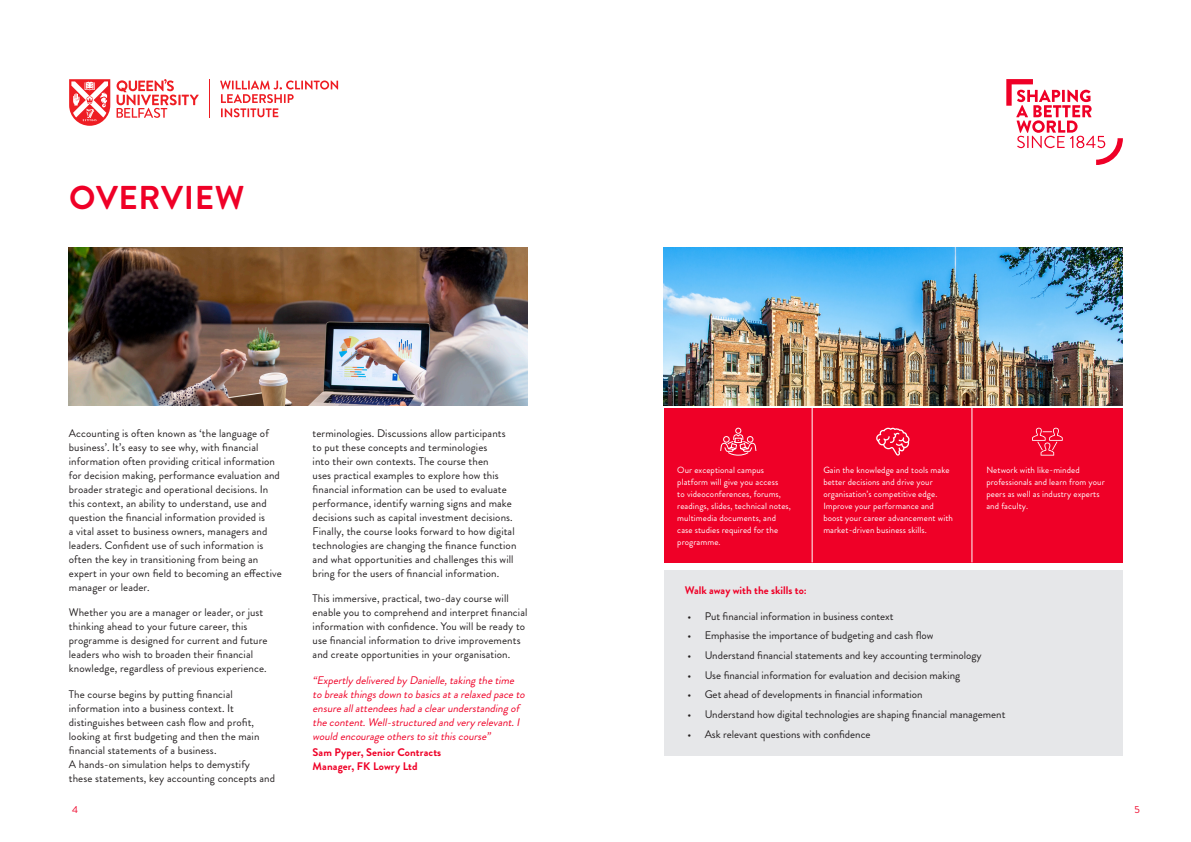
<style>
.page{position:relative;width:1191px;height:842px;background:#fff}
.page>*{position:absolute;margin:0;border:0;box-sizing:border-box;transform-origin:0 0}
.t1{font:700 33px "Brandon Grotesque";letter-spacing:.02em;color:#ef0027}
.t2{font:11px/14px "Brandon Grotesque";letter-spacing:.01em;color:#231f20}
.t3{font:italic 11px/14px "Brandon Grotesque";color:#ef0027}
.t4{font:700 11px/14px "Brandon Grotesque";letter-spacing:.01em;color:#ef0027}
.t5{font:10.1px "Brandon Grotesque";color:#ef0027}
.t6{font:9px/12px "Brandon Grotesque";letter-spacing:.01em;color:#fff}
</style>
<div class="page">
<div style="left:664px;top:570px;width:458px;height:185px;background:#e6e7e9"></div>
<img style="left:664px;top:247px;width:458px;height:158px">
<div style="left:664px;top:408px;width:458px;height:154px;background:#ef0027"></div>
<hr style="left:811px;top:408px;width:1px;height:154px;background:#fff">
<hr style="left:971px;top:408px;width:1px;height:154px;background:#fff">
<svg style="left:1006px;top:79px;width:117px;height:86px"></svg>
<hr style="left:210px;top:79px;width:1px;height:39px;background:#ee1d23">
<svg style="left:117px;top:79px;width:82px;height:39px"></svg>
<svg style="left:69px;top:79px;width:41px;height:47px"></svg>
<svg style="left:220px;top:81px;width:118px;height:36px"></svg>
<img style="left:69px;top:247px;width:458px;height:158px">
<svg style="left:1032px;top:428px;width:30px;height:28px"></svg>
<svg style="left:876px;top:427px;width:33px;height:29px"></svg>
<svg style="left:720px;top:427px;width:37px;height:29px"></svg>
<p class="t1" style="left:69px;top:174px;width:177px">OVERVIEW</p>
<p class="t2" style="left:69px;top:426px;width:214px">Accounting is often known as ‘the language of business’. It’s easy to see why, with financial information often providing critical information for decision making, performance evaluation and broader strategic and operational decisions. In this context, an ability to understand, use and question the financial information provided is<br>a vital asset to business owners, managers and leaders. Confident use of such information is often the key in transitioning from being an expert in your own field to becoming an effective manager or leader.</p>
<p class="t2" style="left:69px;top:606px;width:200px">Whether you are a manager or leader, or just thinking ahead to your future career, this programme is designed for current and future leaders who wish to broaden their financial knowledge, regardless of previous experience.</p>
<p class="t2" style="left:69px;top:687px;width:208px">The course begins by putting financial information into a business context. It distinguishes between cash flow and profit, looking at first budgeting and then the main financial statements of a business.<br>A hands-on simulation helps to demystify these statements, key accounting concepts and</p>
<p class="t2" style="left:313px;top:426px;width:205px">terminologies. Discussions allow participants to put these concepts and terminologies<br>into their own contexts. The course then<br>uses practical examples to explore how this financial information can be used to evaluate performance, identify warning signs and make decisions such as capital investment decisions.<br>Finally, the course looks forward to how digital technologies are changing the finance function and what opportunities and challenges this will bring for the users of financial information.</p>
<p class="t2" style="left:313px;top:592px;width:216px">This immersive, practical, two-day course will enable you to comprehend and interpret financial information with confidence. You will be ready to use financial information to drive improvements and create opportunities in your organisation.</p>
<p class="t3" style="left:313px;top:673px;width:216px">“Expertly delivered by Danielle,takingthetime to breakthingsdown to basicsatarelaxed paceto ensureallattendeeshad aclearunderstandingof thecontent.Well-structured and very relevant.I would encourageothersto sitthiscourse”</p>
<p class="t4" style="left:313px;top:746px;width:130px">Sam Pyper, Senior Contracts<br>Manager, FK Lowry Ltd</p>
<p class="t6" style="left:677px;top:464px;width:115px">Our exceptional campus platform will give you access<br>to videoconferences, forums, readings, slides, technical notes, multimedia documents, and case studies required for the programme.</p>
<p class="t6" style="left:823px;top:464px;width:131px">Gain the knowledge and tools make better decisions and drive your organisation’s competitive edge.<br>Improve your performance and boost your career advancement with market-driven business skills.</p>
<p class="t6" style="left:986px;top:464px;width:120px">Network with like-minded professionals and learn from your peers as well as industry experts and faculty.</p>
<p class="t4" style="left:685px;top:584px;width:123px">Walk away with the skills to:</p>
<p class="t2" style="left:687px;top:609px;width:207px">• Put financial information in business context</p>
<p class="t2" style="left:687px;top:629px;width:247px">• Emphasise the importance of budgeting and cash flow</p>
<p class="t2" style="left:687px;top:648px;width:295px">• Understand financial statements and key accounting terminology</p>
<p class="t2" style="left:687px;top:668px;width:274px">• Use financial information for evaluation and decision making</p>
<p class="t2" style="left:687px;top:688px;width:236px">• Get ahead of developments in financial information</p>
<p class="t2" style="left:687px;top:707px;width:319px">• Understand how digital technologies are shaping financial management</p>
<p class="t2" style="left:687px;top:727px;width:184px">• Ask relevant questions with confidence</p>
<p class="t5" style="left:72px;top:803px;width:7px">4</p>
<p class="t5" style="left:1134px;top:803px;width:7px">5</p>
</div>
